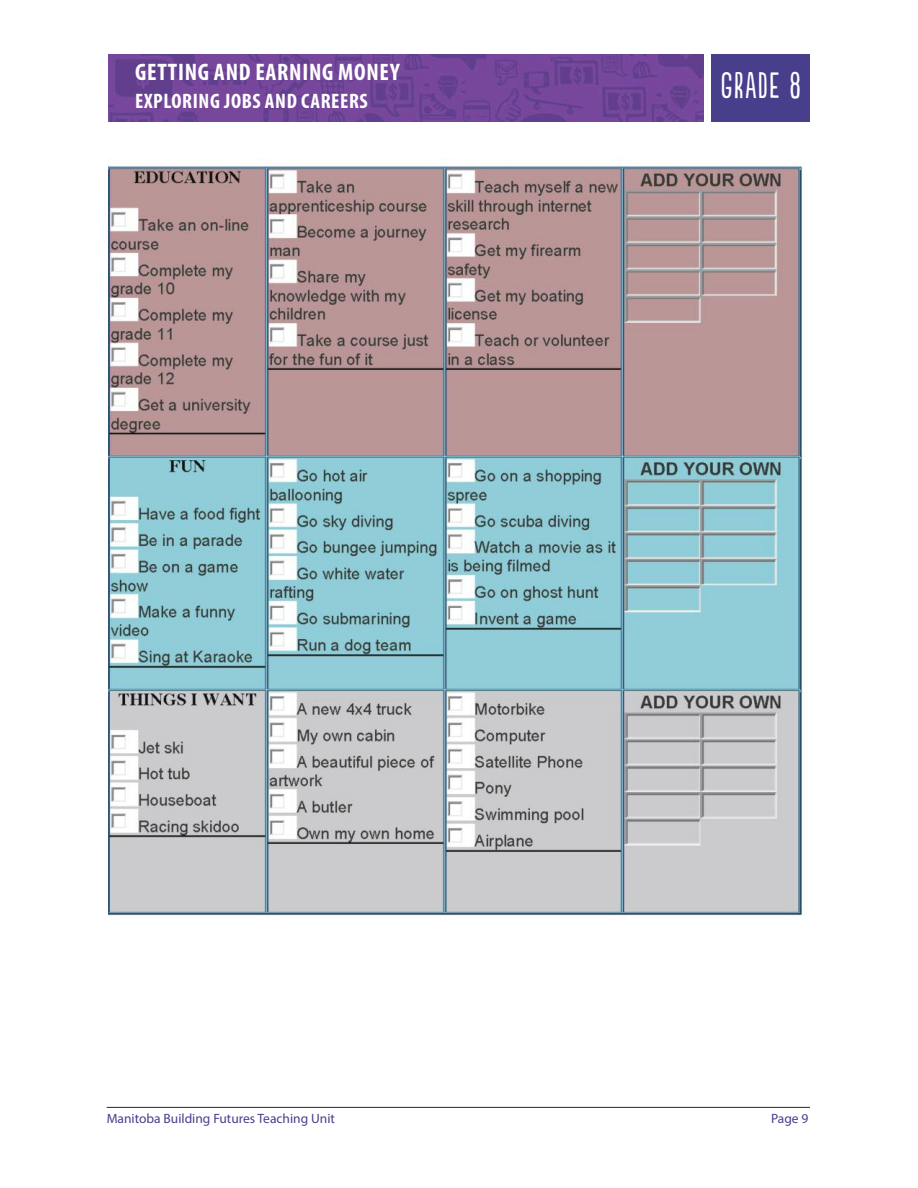
<style>
.page{position:relative;width:918px;height:1188px;background:#fff}
.page>*{position:absolute;margin:0;border:0;box-sizing:border-box;transform-origin:0 0}
.t1{font:34.5px "Populaire";letter-spacing:.05em;color:#fff}
.t2{font:700 condensed 24px "Myriad Pro";letter-spacing:.03em;color:#fff}
.t3{font:700 condensed 21px "Myriad Pro";letter-spacing:.03em;color:#fff}
.t4{font:13.5px "Myriad Pro";color:#483f8c}
</style>
<div class="page">
<hr style="left:107px;top:1107px;width:703px;height:1px;background:#272627">
<div style="left:711px;top:54px;width:99px;height:68px;background:#483f8c"></div>
<img style="left:108px;top:54px;width:596px;height:67px">
<img style="left:108px;top:159px;width:696px;height:760px">
<h2 class="t2" style="left:135px;top:63px;width:266px">GETTING AND EARNING MONEY</h2>
<h3 class="t3" style="left:135px;top:94px;width:234px">EXPLORING JOBS AND CAREERS</h3>
<h1 class="t1" style="left:721px;top:66px;width:81px">GRADE 8</h1>
<p class="t4" style="left:107px;top:1114px;width:230px">Manitoba Building Futures Teaching Unit</p>
<p class="t4" style="left:771px;top:1114px;width:39px">Page 9</p>
</div>
